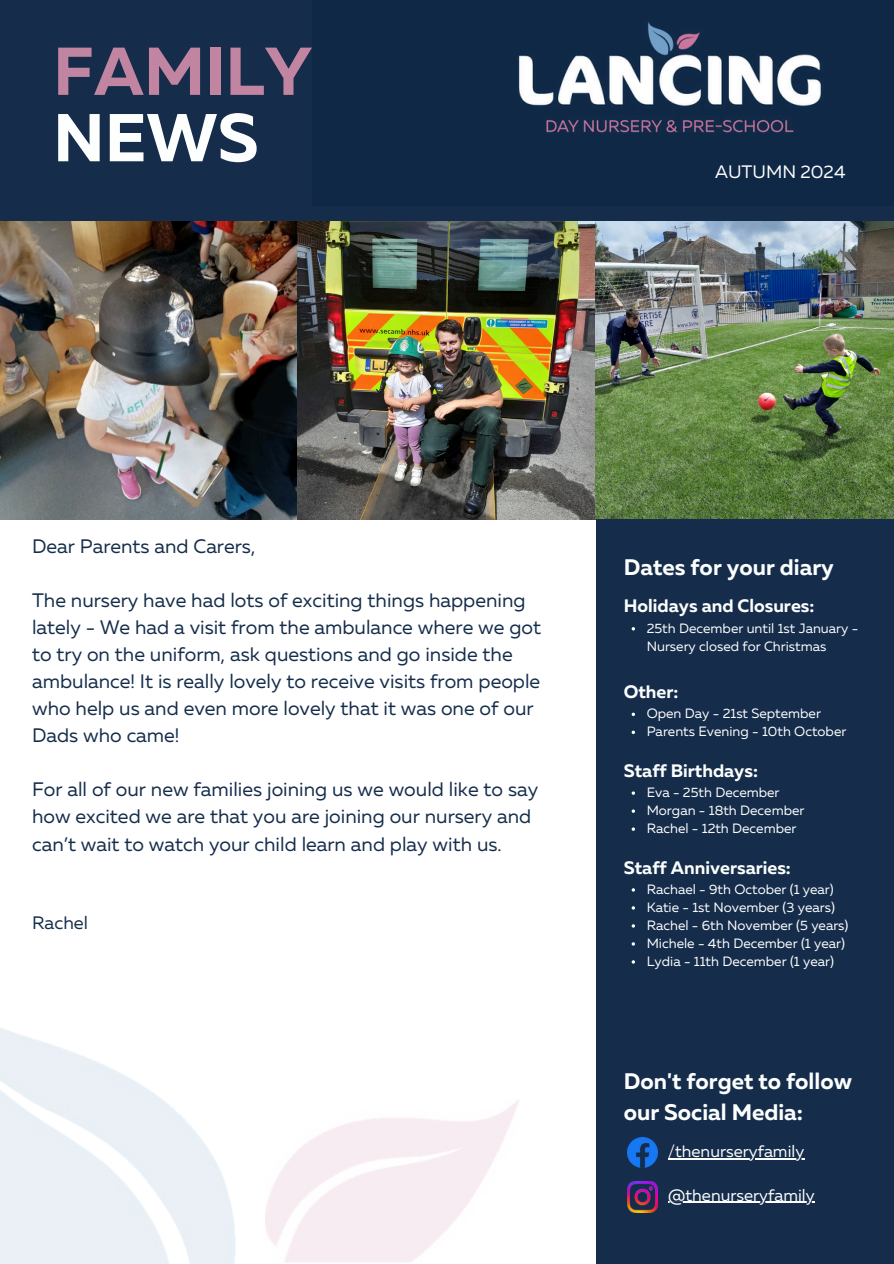
<style>
.page{position:relative;width:894px;height:1264px;background:#fff}
.page>*{position:absolute;margin:0;border:0;box-sizing:border-box;transform-origin:0 0}
.t1{font:700 67.5px/66.3px "Muller";color:#c185a1}
.t2{font:700 22.5px/31.5px "Muller";color:#fdfefe}
.t3{font:19.5px/27px "Muller";color:#152d4b}
.t4{font:700 18px "Muller";color:#fdfefe}
.t5{font:18px "Muller";color:#fdfefe}
.t6{font:18px "Muller";color:#152d4b}
.t7{font:16.5px "Muller";color:#fdfefe}
.t8{font:13.5px/18px "Muller";color:#fdfefe}
.s1{color:#fdfefe}
</style>
<div class="page">
<div style="left:0;top:0;width:893px;height:221px;background:#152d4b"></div>
<img style="left:0;top:221px;width:893px;height:298px">
<div style="left:595px;top:519px;width:298px;height:744px;background:#152d4b"></div>
<img style="left:627px;top:1137px;width:30px;height:30px">
<img style="left:627px;top:1181px;width:30px;height:31px">
<img style="left:519px;top:22px;width:303px;height:111px">
<hr style="left:668px;top:1157px;width:136px;height:1px;background:#fdfefe">
<hr style="left:668px;top:1201px;width:146px;height:1px;background:#fdfefe">
<p class="t1" style="left:53px;top:44px;width:260px">FAMILY<br><span class="s1">NEWS</span></p>
<p class="t5" style="left:715px;top:164px;width:132px">AUTUMN 2024</p>
<h5 class="t3" style="left:32px;top:534px;width:225px">Dear Parents and Carers,</h5>
<h5 class="t3" style="left:32px;top:588px;width:510px">The nursery have had lots of exciting things happening lately - We had a visit from the ambulance where we got to try on the uniform, ask questions and go inside the ambulance! It is really lovely to receive visits from people who help us and even more lovely that it was one of our Dads who came!</h5>
<h5 class="t3" style="left:32px;top:777px;width:507px">For all of our new families joining us we would like to say how excited we are that you are joining our nursery and can’t wait to watch your child learn and play with us.</h5>
<h5 class="t6" style="left:32px;top:915px;width:57px">Rachel</h5>
<h2 class="t2" style="left:623px;top:553px;width:211px">Dates for your diary</h2>
<h4 class="t4" style="left:623px;top:598px;width:192px">Holidays and Closures:</h4>
<p class="t8" style="left:646px;top:620px;width:213px">25th December until 1st January -<br>Nursery closed for Christmas</p>
<h4 class="t4" style="left:623px;top:684px;width:56px">Other:</h4>
<p class="t8" style="left:646px;top:705px;width:176px">Open Day - 21st September</p>
<p class="t8" style="left:646px;top:723px;width:201px">Parents Evening - 10th October</p>
<h4 class="t4" style="left:623px;top:763px;width:136px">Staff Birthdays:</h4>
<p class="t8" style="left:646px;top:784px;width:134px">Eva - 25th December</p>
<p class="t8" style="left:646px;top:802px;width:159px">Morgan - 18th December</p>
<p class="t8" style="left:646px;top:820px;width:151px">Rachel - 12th December</p>
<h4 class="t4" style="left:623px;top:859px;width:169px">Staff Anniversaries:</h4>
<p class="t8" style="left:646px;top:881px;width:188px">Rachael - 9th October (1 year)</p>
<p class="t8" style="left:646px;top:899px;width:190px">Katie - 1st November (3 years)</p>
<p class="t8" style="left:646px;top:917px;width:203px">Rachel - 6th November (5 years)</p>
<p class="t8" style="left:646px;top:935px;width:200px">Michele - 4th December (1 year)</p>
<p class="t8" style="left:646px;top:953px;width:189px">Lydia - 11th December (1 year)</p>
<h2 class="t2" style="left:623px;top:1066px;width:230px">Don't forget to follow our Social Media:</h2>
<p class="t7" style="left:668px;top:1144px;width:137px">/thenurseryfamily</p>
<h6 class="t7" style="left:668px;top:1187px;width:148px">@thenurseryfamily</h6>
</div>
